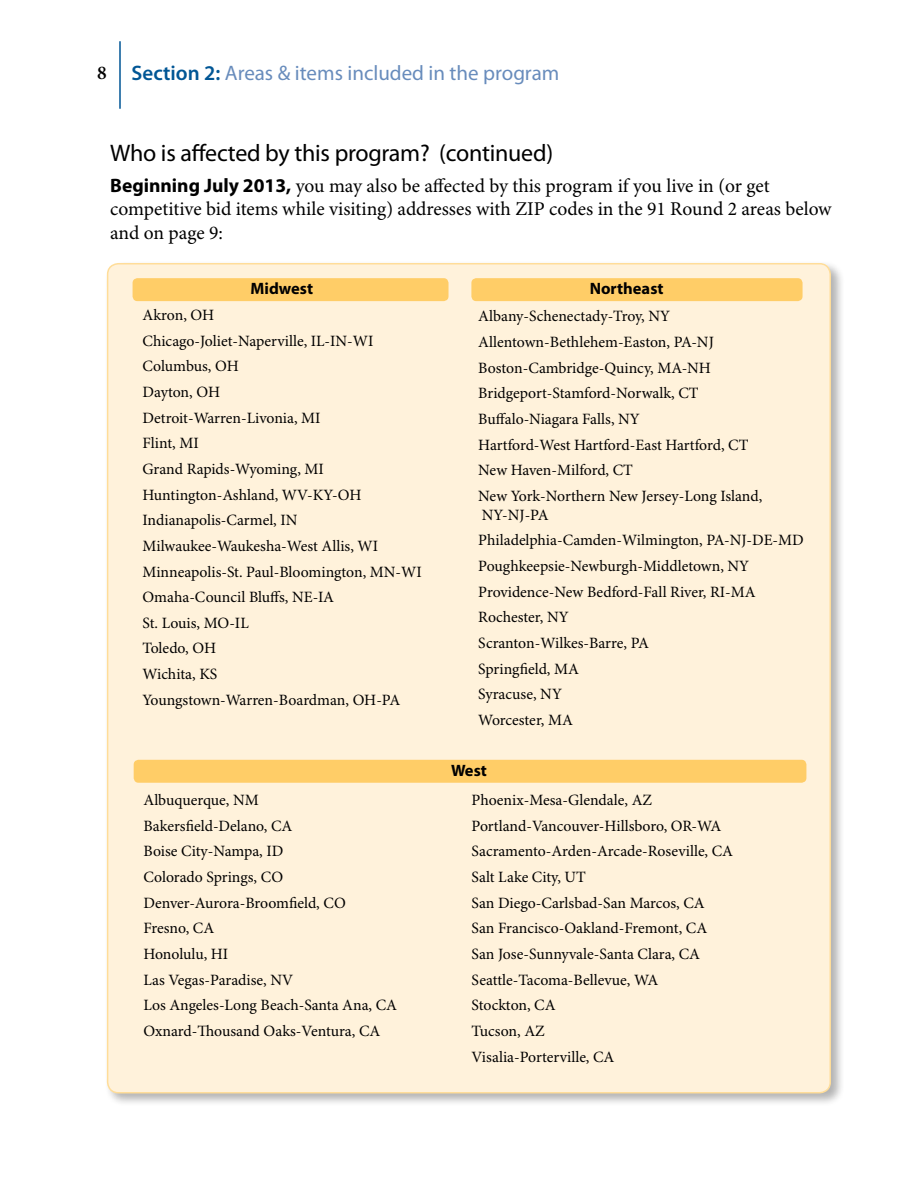
<style>
.page{position:relative;width:918px;height:1188px;background:#fff}
.page>*{position:absolute;margin:0;border:0;box-sizing:border-box;transform-origin:0 0}
.t1{font:24px "Myriad Pro";letter-spacing:-.01em;color:#000}
.t2{font:21px "Myriad Pro";color:#688cbc}
.Body_Text_13{font:19.5px/23.4px "Minion Pro";color:#000}
.State_lists{font:700 16.5px "Myriad Pro";color:#000}
.State_lists-2{font:15.75px/18.9px "Minion Pro";color:#000}
.s1{font-family:"Minion Pro";font-weight:600;font-size:19.5px;color:#000}
.s2{font-weight:600;color:#005695}
.s3{font-family:"Myriad Pro";font-weight:700}
</style>
<div class="page">
<hr style="left:119px;top:41px;width:2px;height:68px;background:#005695">
<div style="left:104px;top:260px;width:741px;height:847px;background:#000;opacity:.3"></div>
<div style="left:108px;top:264px;width:722px;height:829px;background:#fff2db;border-radius:11px"></div>
<div style="left:133px;top:278px;width:316px;height:23px;background:#ffcd67;border-radius:5px"></div>
<div style="left:471px;top:278px;width:332px;height:23px;background:#ffcd67;border-radius:5px"></div>
<div style="left:134px;top:760px;width:672px;height:23px;background:#ffcd67;border-radius:5px"></div>
<h2 class="t2" style="left:97px;top:61px;width:464px"><span class="s1">8</span> <span class="s2">Section 2:</span> Areas &amp; items included in the program</h2>
<h1 class="t1" style="left:110px;top:139px;width:445px">Who is affected by this program? (continued)</h1>
<p class="Body_Text_13" style="left:110px;top:175px;width:723px"><span class="s3">Beginning July 2013,</span> you may also be affected by this program if you live in (or get competitive bid items while visiting) addresses with ZIP codes in the 91 Round 2 areas below and on page 9:</p>
<p class="State_lists" style="left:251px;top:280px;width:64px">Midwest</p>
<p class="State_lists-2" style="left:143px;top:306px;width:73px">Akron, OH</p>
<p class="State_lists-2" style="left:143px;top:332px;width:233px">Chicago-Joliet-Naperville, IL-IN-WI</p>
<p class="State_lists-2" style="left:143px;top:358px;width:98px">Columbus, OH</p>
<p class="State_lists-2" style="left:143px;top:383px;width:79px">Dayton, OH</p>
<p class="State_lists-2" style="left:143px;top:409px;width:180px">Detroit-Warren-Livonia, MI</p>
<p class="State_lists-2" style="left:143px;top:434px;width:58px">Flint, MI</p>
<p class="State_lists-2" style="left:143px;top:460px;width:183px">Grand Rapids-Wyoming, MI</p>
<p class="State_lists-2" style="left:143px;top:486px;width:220px">Huntington-Ashland, WV-KY-OH</p>
<p class="State_lists-2" style="left:143px;top:511px;width:156px">Indianapolis-Carmel, IN</p>
<p class="State_lists-2" style="left:143px;top:537px;width:237px">Milwaukee-Waukesha-West Allis, WI</p>
<p class="State_lists-2" style="left:143px;top:563px;width:281px">Minneapolis-St. Paul-Bloomington, MN-WI</p>
<p class="State_lists-2" style="left:143px;top:588px;width:193px">Omaha-Council Bluffs, NE-IA</p>
<p class="State_lists-2" style="left:143px;top:614px;width:108px">St. Louis, MO-IL</p>
<p class="State_lists-2" style="left:143px;top:640px;width:75px">Toledo, OH</p>
<p class="State_lists-2" style="left:143px;top:665px;width:76px">Wichita, KS</p>
<p class="State_lists-2" style="left:143px;top:691px;width:259px">Youngstown-Warren-Boardman, OH-PA</p>
<p class="State_lists" style="left:590px;top:280px;width:75px">Northeast</p>
<p class="State_lists-2" style="left:478px;top:308px;width:193px">Albany-Schenectady-Troy, NY</p>
<p class="State_lists-2" style="left:478px;top:333px;width:237px">Allentown-Bethlehem-Easton, PA-NJ</p>
<p class="State_lists-2" style="left:478px;top:359px;width:234px">Boston-Cambridge-Quincy, MA-NH</p>
<p class="State_lists-2" style="left:478px;top:385px;width:222px">Bridgeport-Stamford-Norwalk, CT</p>
<p class="State_lists-2" style="left:478px;top:410px;width:163px">Buffalo-Niagara Falls, NY</p>
<p class="State_lists-2" style="left:478px;top:436px;width:272px">Hartford-West Hartford-East Hartford, CT</p>
<p class="State_lists-2" style="left:478px;top:461px;width:156px">New Haven-Milford, CT</p>
<p class="State_lists-2" style="left:478px;top:487px;width:285px">New York-Northern New Jersey-Long Island,<br>NY-NJ-PA</p>
<p class="State_lists-2" style="left:478px;top:532px;width:327px">Philadelphia-Camden-Wilmington, PA-NJ-DE-MD</p>
<p class="State_lists-2" style="left:478px;top:557px;width:272px">Poughkeepsie-Newburgh-Middletown, NY</p>
<p class="State_lists-2" style="left:478px;top:583px;width:279px">Providence-New Bedford-Fall River, RI-MA</p>
<p class="State_lists-2" style="left:478px;top:609px;width:92px">Rochester, NY</p>
<p class="State_lists-2" style="left:478px;top:634px;width:172px">Scranton-Wilkes-Barre, PA</p>
<p class="State_lists-2" style="left:478px;top:660px;width:102px">Springfield, MA</p>
<p class="State_lists-2" style="left:478px;top:686px;width:85px">Syracuse, NY</p>
<p class="State_lists-2" style="left:478px;top:711px;width:96px">Worcester, MA</p>
<p class="State_lists" style="left:451px;top:762px;width:37px">West</p>
<p class="State_lists-2" style="left:472px;top:791px;width:182px">Phoenix-Mesa-Glendale, AZ</p>
<p class="State_lists-2" style="left:472px;top:817px;width:251px">Portland-Vancouver-Hillsboro, OR-WA</p>
<p class="State_lists-2" style="left:472px;top:843px;width:263px">Sacramento-Arden-Arcade-Roseville, CA</p>
<p class="State_lists-2" style="left:472px;top:868px;width:116px">Salt Lake City, UT</p>
<p class="State_lists-2" style="left:472px;top:894px;width:235px">San Diego-Carlsbad-San Marcos, CA</p>
<p class="State_lists-2" style="left:472px;top:920px;width:237px">San Francisco-Oakland-Fremont, CA</p>
<p class="State_lists-2" style="left:472px;top:945px;width:230px">San Jose-Sunnyvale-Santa Clara, CA</p>
<p class="State_lists-2" style="left:472px;top:971px;width:188px">Seattle-Tacoma-Bellevue, WA</p>
<p class="State_lists-2" style="left:472px;top:997px;width:85px">Stockton, CA</p>
<p class="State_lists-2" style="left:472px;top:1022px;width:75px">Tucson, AZ</p>
<p class="State_lists-2" style="left:472px;top:1048px;width:144px">Visalia-Porterville, CA</p>
<p class="State_lists-2" style="left:143px;top:791px;width:117px">Albuquerque, NM</p>
<p class="State_lists-2" style="left:143px;top:817px;width:150px">Bakersfield-Delano, CA</p>
<p class="State_lists-2" style="left:143px;top:843px;width:141px">Boise City-Nampa, ID</p>
<p class="State_lists-2" style="left:143px;top:868px;width:141px">Colorado Springs, CO</p>
<p class="State_lists-2" style="left:143px;top:894px;width:204px">Denver-Aurora-Broomfield, CO</p>
<p class="State_lists-2" style="left:143px;top:920px;width:72px">Fresno, CA</p>
<p class="State_lists-2" style="left:143px;top:945px;width:86px">Honolulu, HI</p>
<p class="State_lists-2" style="left:143px;top:971px;width:151px">Las Vegas-Paradise, NV</p>
<p class="State_lists-2" style="left:143px;top:997px;width:255px">Los Angeles-Long Beach-Santa Ana, CA</p>
<p class="State_lists-2" style="left:143px;top:1022px;width:238px">Oxnard-Thousand Oaks-Ventura, CA</p>
</div>
